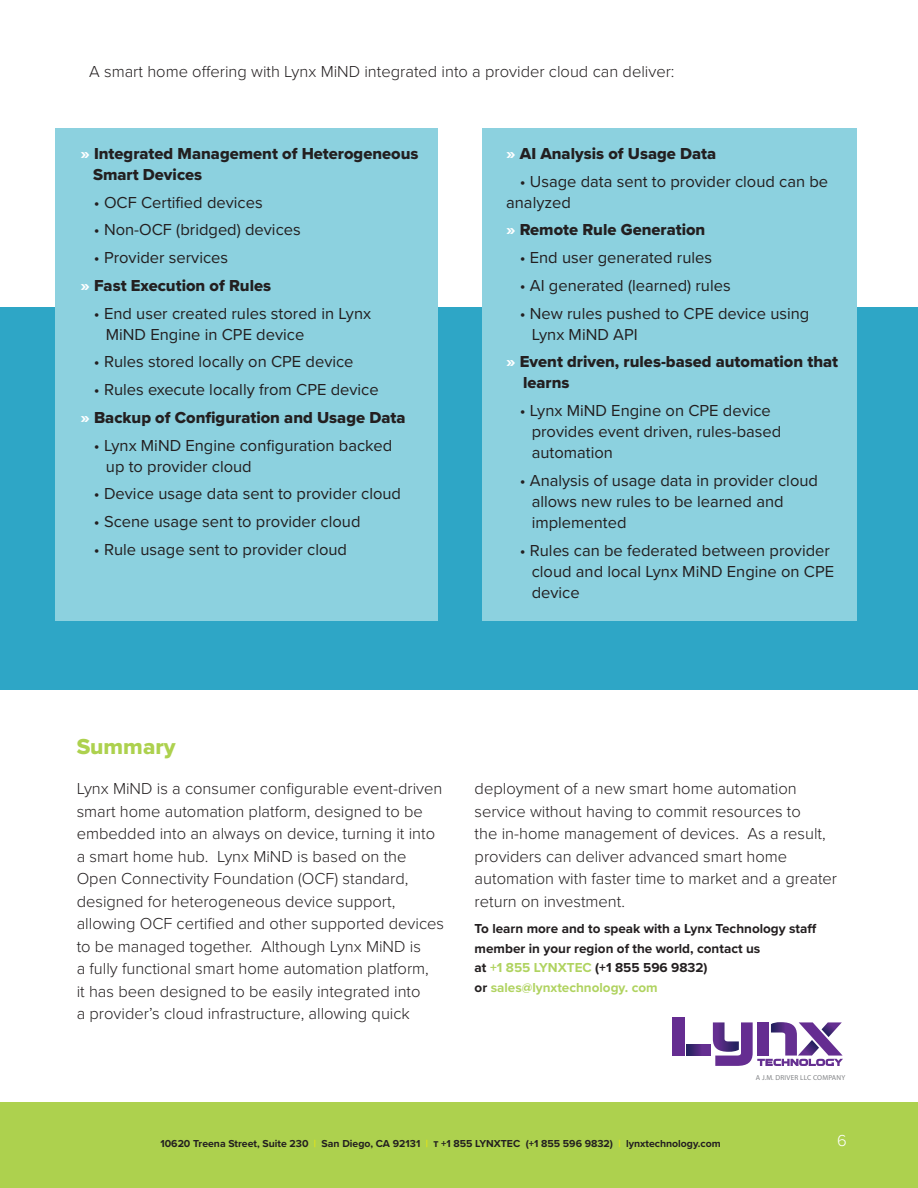
<style>
.page{position:relative;width:918px;height:1188px;background:#fff}
.page>*{position:absolute;margin:0;border:0;box-sizing:border-box;transform-origin:0 0}
.t1{font:22.5px "Proxima Nova Extrabld";color:#add14e}
.t2{font:300 16.5px/22.5px "Proxima Nova";color:#231f20}
.t3{font:16.5px/21px "Proxima Nova";color:#231f20}
.t4{font:16.5px/21px "Proxima Nova Extrabld";color:#231f20}
.t5{font:300 16.5px "Proxima Nova";color:#fff}
.t6{font:700 13.5px/19.5px "Proxima Nova";color:#231f20}
.t7{font:700 10.5px "Proxima Nova";color:#231f20}
.t8{font:7.2px "Myriad Pro";letter-spacing:.03em;color:#808285}
.s1{color:#fff}
.s2{color:#b0d360}
.s3{color:#e2e318}
</style>
<div class="page">
<div style="left:1px;top:308px;width:917px;height:382px;background:#2ea6c6"></div>
<div style="left:1px;top:1103px;width:917px;height:85px;background:#add14e"></div>
<div style="left:483px;top:129px;width:374px;height:492px;background:#8cd1df"></div>
<div style="left:55px;top:129px;width:382px;height:492px;background:#8cd1df"></div>
<div style="left:672px;top:1017px;width:13px;height:39px;background:#652d91"></div>
<svg style="left:687px;top:1044px;width:23px;height:12px"></svg>
<svg style="left:713px;top:1022px;width:130px;height:44px"></svg>
<p class="t2" style="left:89px;top:60px;width:587px">A smart home offering with Lynx MiND integrated into a provider cloud can deliver:</p>
<p class="t4" style="left:93px;top:144px;width:327px;text-indent:-13px"><span class="s1">»</span> Integrated Management of Heterogeneous<br>Smart Devices</p>
<p class="t3" style="left:94px;top:192px;width:170px">• OCF Certified devices</p>
<p class="t3" style="left:94px;top:220px;width:208px">• Non-OCF (bridged) devices</p>
<p class="t3" style="left:94px;top:247px;width:136px">• Provider services</p>
<p class="t4" style="left:80px;top:276px;width:192px"><span class="s1">»</span> Fast Execution of Rules</p>
<p class="t3" style="left:106px;top:303px;width:267px;text-indent:-12px">• End user created rules stored in Lynx<br>MiND Engine in CPE device</p>
<p class="t3" style="left:94px;top:352px;width:261px">• Rules stored locally on CPE device</p>
<p class="t3" style="left:94px;top:379px;width:286px">• Rules execute locally from CPE device</p>
<p class="t4" style="left:80px;top:408px;width:327px"><span class="s1">»</span> Backup of Configuration and Usage Data</p>
<p class="t3" style="left:106px;top:435px;width:288px;text-indent:-12px">• Lynx MiND Engine configuration backed up to provider cloud</p>
<p class="t3" style="left:94px;top:484px;width:309px">• Device usage data sent to provider cloud</p>
<p class="t3" style="left:94px;top:511px;width:268px">• Scene usage sent to provider cloud</p>
<p class="t3" style="left:94px;top:539px;width:255px">• Rule usage sent to provider cloud</p>
<p class="t4" style="left:506px;top:144px;width:212px"><span class="s1">»</span> AI Analysis of Usage Data</p>
<p class="t3" style="left:506px;top:171px;width:324px;text-indent:13px">• Usage data sent to provider cloud can be analyzed</p>
<p class="t4" style="left:506px;top:220px;width:201px"><span class="s1">»</span> Remote Rule Generation</p>
<p class="t3" style="left:520px;top:247px;width:194px">• End user generated rules</p>
<p class="t3" style="left:520px;top:275px;width:213px">• AI generated (learned) rules</p>
<p class="t3" style="left:532px;top:303px;width:279px;text-indent:-12px">• New rules pushed to CPE device using<br>Lynx MiND API</p>
<p class="t4" style="left:523px;top:352px;width:317px;text-indent:-17px"><span class="s1">»</span> Event driven, rules-based automation that learns</p>
<p class="t3" style="left:532px;top:400px;width:251px;text-indent:-12px">• Lynx MiND Engine on CPE device provides event driven, rules-based automation</p>
<p class="t3" style="left:532px;top:470px;width:288px;text-indent:-12px">• Analysis of usage data in provider cloud allows new rules to be learned and implemented</p>
<p class="t3" style="left:532px;top:540px;width:304px;text-indent:-12px">• Rules can be federated between provider cloud and local Lynx MiND Engine on CPE device</p>
<p class="t1" style="left:77px;top:733px;width:100px">Summary</p>
<p class="t2" style="left:77px;top:778px;width:369px">Lynx MiND is a consumer configurable event-driven smart home automation platform, designed to be embedded into an always on device, turning it into a smart home hub. Lynx MiND is based on the Open Connectivity Foundation (OCF) standard, designed for heterogeneous device support, allowing OCF certified and other supported devices to be managed together. Although Lynx MiND is<br>a fully functional smart home automation platform,<br>it has been designed to be easily integrated into<br>a provider’s cloud infrastructure, allowing quick</p>
<p class="t2" style="left:475px;top:778px;width:364px">deployment of a new smart home automation service without having to commit resources to<br>the in-home management of devices. As a result, providers can deliver advanced smart home automation with faster time to market and a greater return on investment.</p>
<p class="t6" style="left:475px;top:919px;width:343px">To learn more and to speak with a Lynx Technology staff member in your region of the world, contact us<br>at <span class="s2">+1 855 LYNXTEC</span> (+1 855 596 9832)<br>or <span class="s2">sales@lynxtechnology. com</span></p>
<p class="t7" style="left:160px;top:1137px;width:562px">10620 Treena Street, Suite 230 <span class="s3">|</span> San Diego, CA 92131 <span class="s3">|</span> t +1 855 LYNXTEC (+1 855 596 9832) <span class="s3">|</span> lynxtechnology.com</p>
<p class="t8" style="left:756px;top:1074px;width:91px">A J.M. DRIVER LLC COMPANY</p>
<p class="t5" style="left:837px;top:1130px;width:11px">6</p>
</div>
